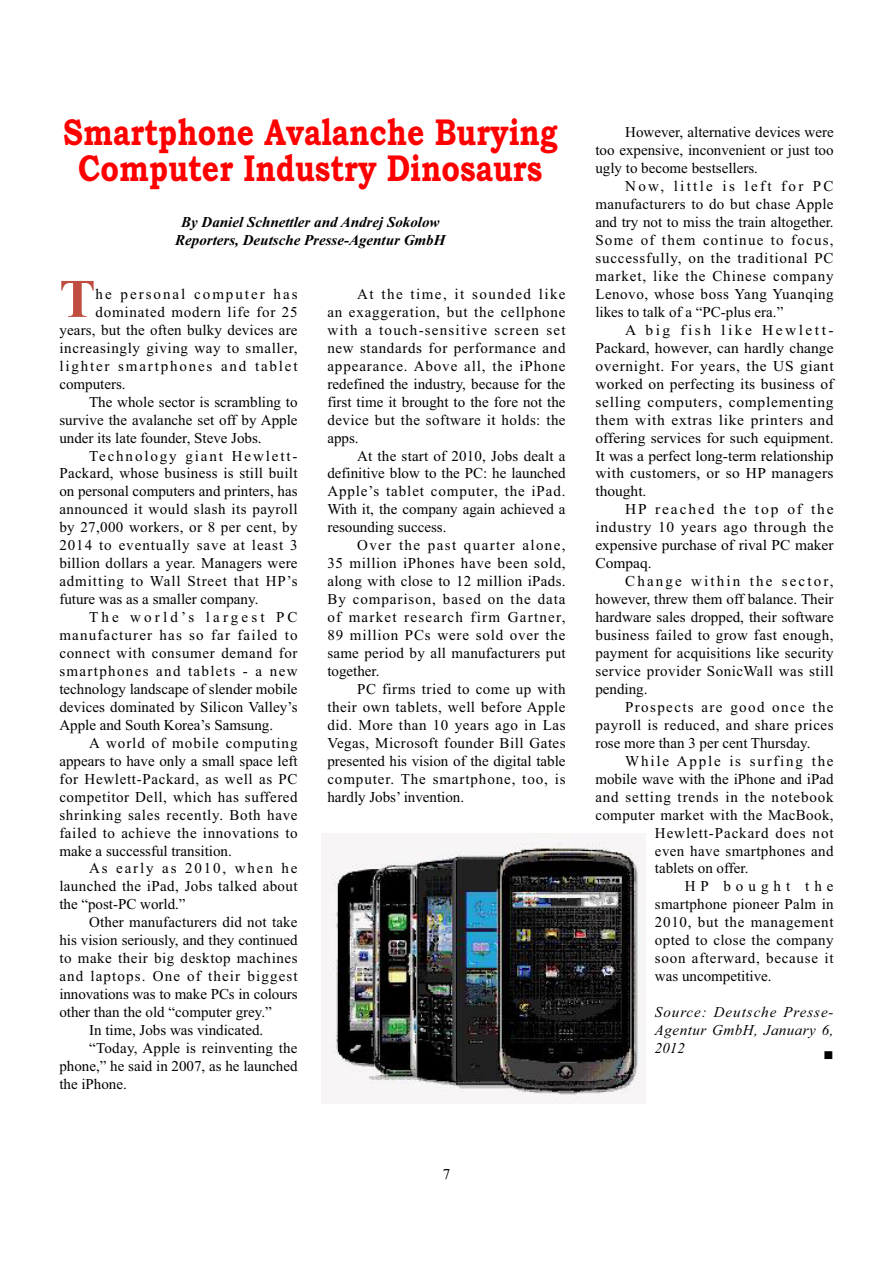
<style>
.page{position:relative;width:893px;height:1263px;background:#fff}
.page>*{position:absolute;margin:0;border:0;box-sizing:border-box;transform-origin:0 0}
.t1{font:700 54.3px "Times New Roman";color:#c04e40}
.t2{font:700 37.5px/35.8px "Bookman Old Style";color:#f00;text-align:center;scale:.8 1}
.t3{font:15px/18px "Times New Roman";letter-spacing:.02em;color:#000;text-align:justify}
.t4{font:15px "Times New Roman";color:#000}
.t5{font:15px "Times New Roman";letter-spacing:.045em;color:#000}
.t6{font:15px "Times New Roman";letter-spacing:.06em;color:#000}
.t7{font:italic 700 15px/18px "Times New Roman";color:#000;text-align:center}
.t8{font:15px "Times New Roman";letter-spacing:.12em;color:#000}
.t9{font:15px "Times New Roman";letter-spacing:.04em;color:#000}
.t10{font:15px "Times New Roman";letter-spacing:.065em;color:#000}
.t11{font:15px "Times New Roman";letter-spacing:.05em;color:#000}
.t12{font:italic 15px/18px "Times New Roman";letter-spacing:.03em;color:#000;text-align:justify}
.t13{font:15px "Times New Roman";letter-spacing:-.005em;color:#000}
.t14{font:15px "Times New Roman";letter-spacing:.08em;color:#000}
.t15{font:15px "Times New Roman";letter-spacing:.075em;color:#000}
.t16{font:15px "Times New Roman";letter-spacing:.09em;color:#000}
.t17{font:15px "Times New Roman";letter-spacing:.125em;color:#000}
.t18{font:15px "Times New Roman";letter-spacing:.13em;color:#000}
.t19{font:15px "Times New Roman";letter-spacing:.215em;color:#000}
.t20{font:15px "Times New Roman";letter-spacing:.335em;color:#000}
.t21{font:13.5px "Wingdings";color:#000}
</style>
<div class="page">
<img style="left:330px;top:833px;width:315px;height:270px">
<h2 class="t2" style="left:63px;top:118px;width:619px">Smartphone Avalanche Burying<br>Computer Industry Dinosaurs</h2>
<p class="t7" style="left:175px;top:215px;width:271px">By Daniel Schnettler and Andrej Sokolow<br>Reporters, Deutsche Presse-Agentur GmbH</p>
<h1 class="t1" style="left:59px;top:280px;width:38px">T</h1>
<p class="t18" style="left:95px;top:288px;width:203px">he personal computer has</p>
<p class="t3" style="left:327px;top:286px;width:240px;text-indent:30px">At the time, it sounded like an exaggeration, but the cellphone with a touch-sensitive screen set new standards for performance and appearance. Above all, the iPhone redefined the industry, because for the first time it brought to the fore not the device but the software it holds: the apps.</p>
<p class="t3" style="left:327px;top:448px;width:240px;text-indent:30px">At the start of 2010, Jobs dealt a definitive blow to the PC: he launched Apple’s tablet computer, the iPad.<br>With it, the company again achieved a resounding success.</p>
<p class="t3" style="left:327px;top:538px;width:240px;text-indent:30px">Over the past quarter alone, 35 million iPhones have been sold, along with close to 12 million iPads.<br>By comparison, based on the data of market research firm Gartner, 89 million PCs were sold over the same period by all manufacturers put together.</p>
<p class="t3" style="left:327px;top:681px;width:240px;text-indent:30px">PC firms tried to come up with their own tablets, well before Apple did. More than 10 years ago in Las Vegas, Microsoft founder Bill Gates presented his vision of the digital table computer. The smartphone, too, is hardly Jobs’ invention.</p>
<p class="t11" style="left:95px;top:306px;width:203px">dominated modern life for 25</p>
<p class="t3" style="left:59px;top:322px;width:240px">years, but the often bulky devices are</p>
<p class="t5" style="left:59px;top:342px;width:240px">increasingly giving way to smaller,</p>
<p class="t8" style="left:59px;top:360px;width:240px">lighter smartphones and tablet</p>
<p class="t4" style="left:59px;top:378px;width:68px">computers.</p>
<p class="t4" style="left:89px;top:396px;width:210px">The whole sector is scrambling to</p>
<p class="t4" style="left:59px;top:414px;width:240px">survive the avalanche set off by Apple</p>
<p class="t4" style="left:59px;top:432px;width:204px">under its late founder, Steve Jobs.</p>
<p class="t17" style="left:89px;top:450px;width:210px">Technology giant Hewlett-</p>
<p class="t3" style="left:59px;top:466px;width:240px">Packard, whose business is still built</p>
<p class="t4" style="left:59px;top:486px;width:240px">on personal computers and printers, has</p>
<p class="t3" style="left:59px;top:502px;width:240px">announced it would slash its payroll</p>
<p class="t3" style="left:59px;top:520px;width:240px">by 27,000 workers, or 8 per cent, by</p>
<p class="t10" style="left:59px;top:540px;width:240px">2014 to eventually save at least 3</p>
<p class="t3" style="left:59px;top:555px;width:240px">billion dollars a year. Managers were</p>
<p class="t6" style="left:59px;top:575px;width:240px">admitting to Wall Street that HP’s</p>
<p class="t4" style="left:59px;top:593px;width:200px">future was as a smaller company.</p>
<p class="t19" style="left:89px;top:611px;width:210px">The world’s largest PC</p>
<p class="t14" style="left:59px;top:629px;width:240px">manufacturer has so far failed to</p>
<p class="t5" style="left:59px;top:647px;width:240px">connect with consumer demand for</p>
<p class="t16" style="left:59px;top:665px;width:240px">smartphones and tablets - a new</p>
<p class="t4" style="left:59px;top:683px;width:240px">technology landscape of slender mobile</p>
<p class="t3" style="left:59px;top:699px;width:240px">devices dominated by Silicon Valley’s</p>
<p class="t4" style="left:59px;top:719px;width:215px">Apple and South Korea’s Samsung.</p>
<p class="t10" style="left:89px;top:737px;width:210px">A world of mobile computing</p>
<p class="t4" style="left:59px;top:755px;width:240px">appears to have only a small space left</p>
<p class="t5" style="left:59px;top:773px;width:240px">for Hewlett-Packard, as well as PC</p>
<p class="t3" style="left:59px;top:789px;width:240px">competitor Dell, which has suffered</p>
<p class="t5" style="left:59px;top:809px;width:240px">shrinking sales recently. Both have</p>
<p class="t9" style="left:59px;top:827px;width:240px">failed to achieve the innovations to</p>
<p class="t4" style="left:59px;top:845px;width:174px">make a successful transition.</p>
<p class="t8" style="left:89px;top:863px;width:210px">As early as 2010, when he</p>
<p class="t3" style="left:59px;top:879px;width:240px">launched the iPad, Jobs talked about</p>
<p class="t4" style="left:59px;top:899px;width:128px">the “post-PC world.”</p>
<p class="t3" style="left:89px;top:915px;width:210px">Other manufacturers did not take</p>
<p class="t4" style="left:59px;top:935px;width:240px">his vision seriously, and they continued</p>
<p class="t9" style="left:59px;top:953px;width:240px">to make their big desktop machines</p>
<p class="t15" style="left:59px;top:970px;width:240px">and laptops. One of their biggest</p>
<p class="t13" style="left:59px;top:988px;width:240px">innovations was to make PCs in colours</p>
<p class="t4" style="left:59px;top:1006px;width:214px">other than the old “computer grey.”</p>
<p class="t4" style="left:89px;top:1024px;width:176px">In time, Jobs was vindicated.</p>
<p class="t3" style="left:89px;top:1040px;width:210px">“Today, Apple is reinventing the</p>
<p class="t4" style="left:59px;top:1060px;width:240px">phone,” he said in 2007, as he launched</p>
<p class="t4" style="left:59px;top:1078px;width:69px">the iPhone.</p>
<p class="t3" style="left:595px;top:125px;width:240px;text-indent:30px">However, alternative devices were too expensive, inconvenient or just too ugly to become bestsellers.</p>
<p class="t3" style="left:595px;top:178px;width:240px;text-indent:30px">Now, little is left for PC manufacturers to do but chase Apple and try not to miss the train altogether.<br>Some of them continue to focus, successfully, on the traditional PC market, like the Chinese company Lenovo, whose boss Yang Yuanqing likes to talk of a “PC-plus era.”</p>
<p class="t3" style="left:595px;top:322px;width:240px;text-indent:30px">A big fish like Hewlett-Packard, however, can hardly change overnight. For years, the US giant worked on perfecting its business of selling computers, complementing them with extras like printers and offering services for such equipment.<br>It was a perfect long-term relationship with customers, or so HP managers thought.</p>
<p class="t3" style="left:595px;top:502px;width:240px;text-indent:30px">HP reached the top of the industry 10 years ago through the expensive purchase of rival PC maker Compaq.</p>
<p class="t3" style="left:595px;top:573px;width:240px;text-indent:30px">Change within the sector, however, threw them off balance. Their hardware sales dropped, their software business failed to grow fast enough, payment for acquisitions like security service provider SonicWall was still pending.</p>
<p class="t3" style="left:595px;top:699px;width:240px;text-indent:30px">Prospects are good once the payroll is reduced, and share prices rose more than 3 per cent Thursday.</p>
<p class="t8" style="left:625px;top:755px;width:210px">While Apple is surfing the</p>
<p class="t4" style="left:595px;top:773px;width:240px">mobile wave with the iPhone and iPad</p>
<p class="t6" style="left:595px;top:791px;width:240px">and setting trends in the notebook</p>
<p class="t3" style="left:595px;top:807px;width:240px">computer market with the MacBook,</p>
<p class="t6" style="left:655px;top:827px;width:180px">Hewlett-Packard does not</p>
<p class="t3" style="left:655px;top:843px;width:180px">even have smartphones and</p>
<p class="t4" style="left:655px;top:863px;width:95px">tablets on offer.</p>
<p class="t20" style="left:684px;top:881px;width:150px">HP bought the</p>
<p class="t3" style="left:655px;top:897px;width:180px">smartphone pioneer Palm in</p>
<p class="t5" style="left:655px;top:917px;width:180px">2010, but the management</p>
<p class="t3" style="left:655px;top:933px;width:180px">opted to close the company</p>
<p class="t11" style="left:655px;top:953px;width:180px">soon afterward, because it</p>
<p class="t4" style="left:655px;top:970px;width:118px">was uncompetitive.</p>
<p class="t12" style="left:655px;top:1005px;width:180px">Source: Deutsche Presse-Agentur GmbH, January 6, 2012</p>
<p class="t21" style="left:823px;top:1048px;width:12px">■</p>
<p class="t3" style="left:442px;top:1166px;width:9px">7</p>
</div>
